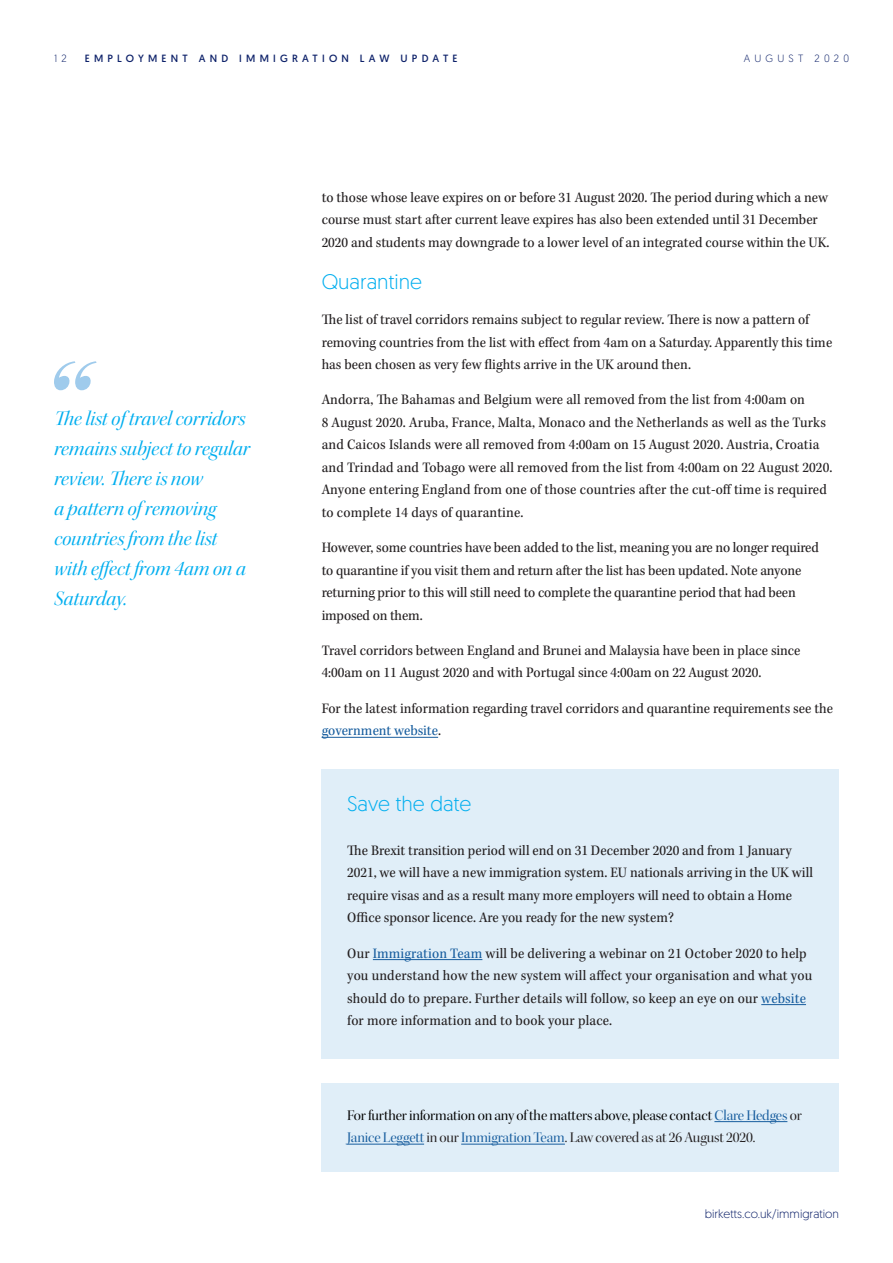
<style>
.page{position:relative;width:893px;height:1263px;background:#fff}
.page>*{position:absolute;margin:0;border:0;box-sizing:border-box;transform-origin:0 0}
.t1{font:21px/30px "Kepler Std It Disp";color:#00aeef}
.t2{font:300 21px "Geomanist";color:#00aeef}
.t3{font:15px/22.5px "Kepler Std Scn";color:#231f20}
.t4{font:15px/22.5px "Kepler Std Disp";letter-spacing:-.01em;color:#000}
.t5{font:300 12px "Geomanist";color:#0d2169}
.t6{font:10.5px "Geomanist";letter-spacing:.4em;color:#0d2169}
.t7{font:300 10.5px "Geomanist";letter-spacing:.4em;color:#0d2169}
.s1{color:#175d9e}
.s2{color:#231f20}
</style>
<div class="page">
<svg style="left:54px;top:361px;width:43px;height:29px"></svg>
<div style="left:322px;top:770px;width:517px;height:289px;background:#e0eef8"></div>
<hr style="left:373px;top:959px;width:109px;height:1px;background:#175d9e">
<hr style="left:761px;top:1004px;width:45px;height:1px;background:#175d9e">
<hr style="left:322px;top:737px;width:116px;height:1px;background:#175d9e">
<div style="left:322px;top:1083px;width:517px;height:89px;background:#e0eef8"></div>
<hr style="left:714px;top:1121px;width:73px;height:1px;background:#175d9e">
<hr style="left:347px;top:1144px;width:77px;height:1px;background:#175d9e">
<hr style="left:461px;top:1144px;width:104px;height:1px;background:#175d9e">
<p class="t7" style="left:54px;top:51px;width:14px">1 2</p>
<p class="t6" style="left:85px;top:51px;width:374px">EMPLOYMENT AND IMMIGRATION LAW UPDATE</p>
<p class="t7" style="left:744px;top:51px;width:107px">AUGUST 2020</p>
<h1 class="t1" style="left:54px;top:403px;width:197px">The list of travel corridors remains subject to regular review. There is now<br>a pattern of removing countries from the list with effect from 4am on a<br>Saturday.</h1>
<p class="t3" style="left:322px;top:186px;width:509px">to those whose leave expires on or before 31 August 2020. The period during which a new course must start after current leave expires has also been extended until 31 December<br>2020 and students may downgrade to a lower level of an integrated course within the UK.</p>
<h1 class="t2" style="left:322px;top:268px;width:102px">Quarantine</h1>
<p class="t3" style="left:322px;top:309px;width:512px">The list of travel corridors remains subject to regular review. There is now a pattern of removing countries from the list with effect from 4am on a Saturday. Apparently this time has been chosen as very few flights arrive in the UK around then.</p>
<p class="t3" style="left:322px;top:389px;width:512px">Andorra, The Bahamas and Belgium were all removed from the list from 4:00am on<br>8 August 2020. Aruba, France, Malta, Monaco and the Netherlands as well as the Turks and Caicos Islands were all removed from 4:00am on 15 August 2020. Austria, Croatia and Trindad and Tobago were all removed from the list from 4:00am on 22 August 2020.<br>Anyone entering England from one of those countries after the cut-off time is required to complete 14 days of quarantine.</p>
<p class="t3" style="left:322px;top:537px;width:499px">However, some countries have been added to the list, meaning you are no longer required to quarantine if you visit them and return after the list has been updated. Note anyone returning prior to this will still need to complete the quarantine period that had been imposed on them.</p>
<p class="t3" style="left:322px;top:639px;width:480px">Travel corridors between England and Brunei and Malaysia have been in place since<br>4:00am on 11 August 2020 and with Portugal since 4:00am on 22 August 2020.</p>
<p class="t3" style="left:322px;top:697px;width:513px">For the latest information regarding travel corridors and quarantine requirements see the <span class="s1">government website</span>.</p>
<h1 class="t2" style="left:347px;top:790px;width:126px">Save the date</h1>
<p class="t3" style="left:347px;top:839px;width:467px">The Brexit transition period will end on 31 December 2020 and from 1 January 2021, we will have a new immigration system. EU nationals arriving in the UK will require visas and as a result many more employers will need to obtain a Home Office sponsor licence. Are you ready for the new system?</p>
<p class="t3" style="left:347px;top:942px;width:467px">Our <span class="s1">Immigration Team</span> will be delivering a webinar on 21 October 2020 to help you understand how the new system will affect your organisation and what you should do to prepare. Further details will follow, so keep an eye on our <span class="s1">website </span>for more information and to book your place.</p>
<p class="t4" style="left:347px;top:1104px;width:456px">For further information on any of the matters above, please contact<span class="s1">Clare Hedges</span> <span class="s2">or<br></span><span class="s1">Janice Leggett</span> <span class="s2">in our</span> <span class="s1">Immigration Team</span><span class="s2">. Law covered as at 26 August 2020.</span></p>
<p class="t5" style="left:705px;top:1206px;width:136px">birketts.co.uk/immigration</p>
</div>
